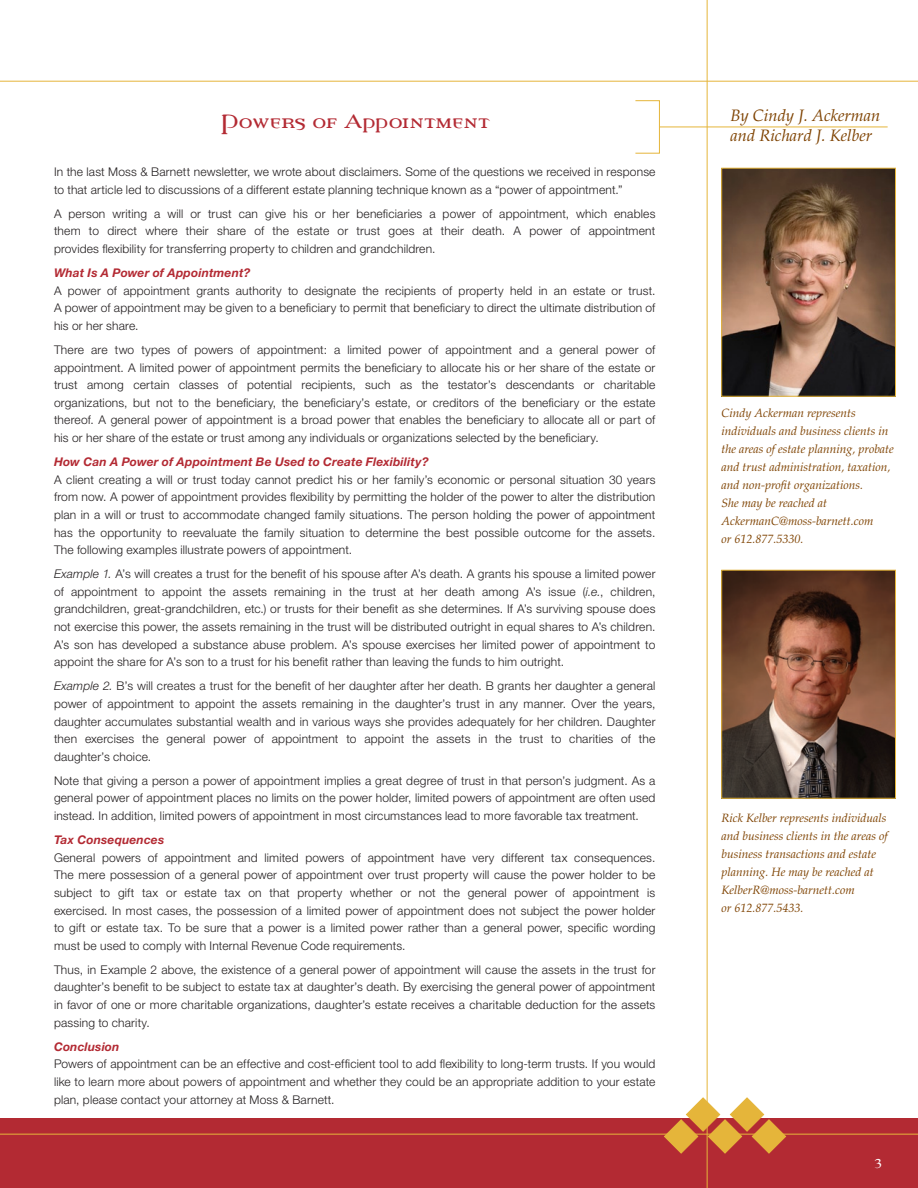
<style>
.page{position:relative;width:918px;height:1188px;background:#fff}
.page>*{position:absolute;margin:0;border:0;box-sizing:border-box;transform-origin:0 0}
.t1{font:27px "Percolator Expert";letter-spacing:.02em;color:#b32a33}
.t2{font:18px "Percolator Expert";color:#fff}
.t3{font:italic 16.5px/19.5px "Palatino";color:#7e4200}
.t4{font:300 12px/17.5px "Helvetica Neue LT Std";letter-spacing:.015em;color:#231f20;text-align:justify}
.t5{font:italic 12px/18px "Palatino";color:#7e4200}
.s1{font-weight:700;font-style:italic;color:#b32a33}
.s2{font-style:italic}
</style>
<div class="page">
<div style="left:0;top:1119px;width:918px;height:69px;background:#b32a33"></div>
<hr style="left:0;top:1134px;width:918px;height:1px;background:#e5b53a">
<svg style="left:663px;top:1097px;width:124px;height:57px"></svg>
<hr style="left:707px;top:0;width:1px;height:1188px;background:#e5b53a">
<hr style="left:660px;top:127px;width:228px;height:1px;background:#e5b53a">
<div style="left:635px;top:101px;width:25px;height:52px;border:1px solid #e5b53a"></div>
<img style="left:724px;top:170px;width:170px;height:224px">
<div style="left:722px;top:168px;width:174px;height:228px;border:1px solid #e5b53a"></div>
<img style="left:724px;top:572px;width:170px;height:224px">
<div style="left:722px;top:570px;width:174px;height:228px;border:1px solid #e5b53a"></div>
<hr style="left:0;top:81px;width:918px;height:1px;background:#e5b53a">
<p class="t1" style="left:220px;top:106px;width:271px">Powers of Appointment</p>
<p class="t3" style="left:730px;top:106px;width:151px">By Cindy J. Ackerman and Richard J. Kelber</p>
<p class="t4" style="left:54px;top:163px;width:603px">In the last Moss &amp; Barnett newsletter, we wrote about disclaimers. Some of the questions we received in response to that article led to discussions of a different estate planning technique known as a “power of appointment.”</p>
<p class="t4" style="left:54px;top:205px;width:603px">A person writing a will or trust can give his or her beneficiaries a power of appointment, which enables them to direct where their share of the estate or trust goes at their death. A power of appointment provides flexibility for transferring property to children and grandchildren.</p>
<p class="t4" style="left:54px;top:264px;width:603px;text-align:left"><span class="s1">What Is A Power of Appointment?<br></span>A power of appointment grants authority to designate the recipients of property held in an estate or trust.<br>A power of appointment may be given to a beneficiary to permit that beneficiary to direct the ultimate distribution of his or her share.</p>
<p class="t4" style="left:54px;top:341px;width:603px">There are two types of powers of appointment: a limited power of appointment and a general power of appointment. A limited power of appointment permits the beneficiary to allocate his or her share of the estate or trust among certain classes of potential recipients, such as the testator’s descendants or charitable organizations, but not to the beneficiary, the beneficiary’s estate, or creditors of the beneficiary or the estate thereof. A general power of appointment is a broad power that enables the beneficiary to allocate all or part of his or her share of the estate or trust among any individuals or organizations selected by the beneficiary.</p>
<p class="t4" style="left:54px;top:453px;width:603px;text-align:left"><span class="s1">How Can A Power of Appointment Be Used to Create Flexibility?<br></span>A client creating a will or trust today cannot predict his or her family’s economic or personal situation 30 years from now. A power of appointment provides flexibility by permitting the holder of the power to alter the distribution plan in a will or trust to accommodate changed family situations. The person holding the power of appointment has the opportunity to reevaluate the family situation to determine the best possible outcome for the assets.<br>The following examples illustrate powers of appointment.</p>
<p class="t4" style="left:54px;top:565px;width:603px"><span class="s2">Example 1.</span> A’s will creates a trust for the benefit of his spouse after A’s death. A grants his spouse a limited power of appointment to appoint the assets remaining in the trust at her death among A’s issue (<span class="s2">i.e.</span>, children, grandchildren, great-grandchildren, etc.) or trusts for their benefit as she determines. If A’s surviving spouse does not exercise this power, the assets remaining in the trust will be distributed outright in equal shares to A’s children.<br>A’s son has developed a substance abuse problem. A’s spouse exercises her limited power of appointment to appoint the share for A’s son to a trust for his benefit rather than leaving the funds to him outright.</p>
<p class="t4" style="left:54px;top:677px;width:603px"><span class="s2">Example 2.</span> B’s will creates a trust for the benefit of her daughter after her death. B grants her daughter a general power of appointment to appoint the assets remaining in the daughter’s trust in any manner. Over the years, daughter accumulates substantial wealth and in various ways she provides adequately for her children. Daughter then exercises the general power of appointment to appoint the assets in the trust to charities of the daughter’s choice.</p>
<p class="t4" style="left:54px;top:772px;width:603px">Note that giving a person a power of appointment implies a great degree of trust in that person’s judgment. As a general power of appointment places no limits on the power holder, limited powers of appointment are often used instead. In addition, limited powers of appointment in most circumstances lead to more favorable tax treatment.</p>
<p class="t4" style="left:54px;top:831px;width:603px;text-align:left"><span class="s1">Tax Consequences<br></span>General powers of appointment and limited powers of appointment have very different tax consequences.<br>The mere possession of a general power of appointment over trust property will cause the power holder to be subject to gift tax or estate tax on that property whether or not the general power of appointment is exercised. In most cases, the possession of a limited power of appointment does not subject the power holder to gift or estate tax. To be sure that a power is a limited power rather than a general power, specific wording must be used to comply with Internal Revenue Code requirements.</p>
<p class="t4" style="left:54px;top:961px;width:603px">Thus, in Example 2 above, the existence of a general power of appointment will cause the assets in the trust for daughter’s benefit to be subject to estate tax at daughter’s death. By exercising the general power of appointment in favor of one or more charitable organizations, daughter’s estate receives a charitable deduction for the assets passing to charity.</p>
<p class="t4" style="left:54px;top:1038px;width:603px;text-align:left"><span class="s1">Conclusion<br></span>Powers of appointment can be an effective and cost-efficient tool to add flexibility to long-term trusts. If you would like to learn more about powers of appointment and whether they could be an appropriate addition to your estate plan, please contact your attorney at Moss &amp; Barnett.</p>
<p class="t5" style="left:722px;top:404px;width:174px">Cindy Ackerman represents individuals and business clients in the areas of estate planning, probate and trust administration, taxation, and non-profit organizations.<br>She may be reached at<br>AckermanC@moss-barnett.com<br>or 612.877.5330.</p>
<p class="t5" style="left:722px;top:809px;width:168px">Rick Kelber represents individuals and business clients in the areas of business transactions and estate planning. He may be reached at<br>KelberR@moss-barnett.com<br>or 612.877.5433.</p>
<p class="t2" style="left:874px;top:1153px;width:9px">3</p>
</div>
